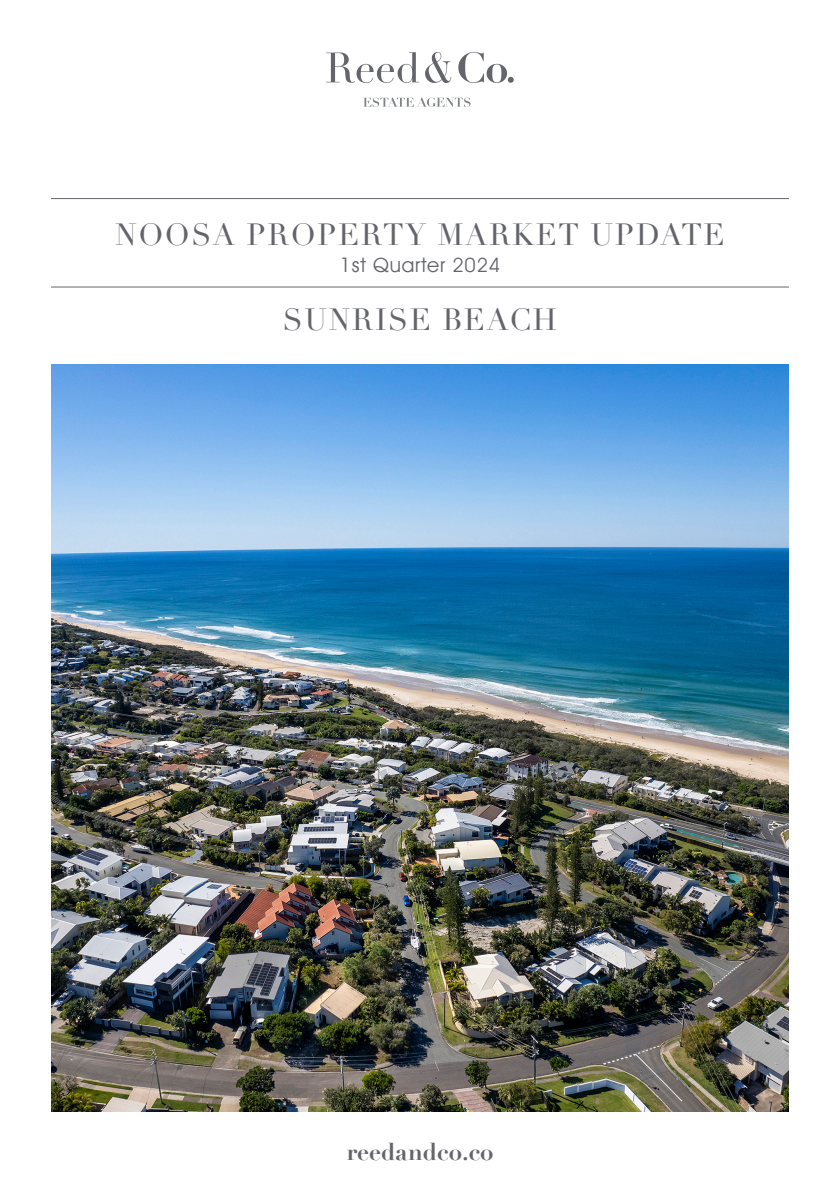
<style>
.page{position:relative;width:840px;height:1191px;background:#fff}
.page>*{position:absolute;margin:0;border:0;box-sizing:border-box;transform-origin:0 0}
.Title{font:30px "Didot";letter-spacing:.05em;color:#64656a}
.t1{font:700 24px "Didot";color:#64656a}
.t2{font:20px "Avant Garde IT Cby BT";letter-spacing:.04em;color:#64656a}
</style>
<div class="page">
<img style="left:51px;top:365px;width:737px;height:746px">
<svg style="left:326px;top:52px;width:93px;height:31px"></svg>
<svg style="left:425px;top:52px;width:26px;height:31px"></svg>
<svg style="left:458px;top:52px;width:55px;height:31px"></svg>
<svg style="left:363px;top:97px;width:107px;height:10px"></svg>
<hr style="left:51px;top:198px;width:737px;height:1px;background:#64656a">
<hr style="left:51px;top:287px;width:737px;height:1px;background:#64656a">
<p class="Title" style="left:115px;top:216px;width:610px">NOOSA PROPERTY MARKET UPDATE</p>
<p class="t2" style="left:339px;top:253px;width:162px">1st Quarter 2024</p>
<p class="Title" style="left:283px;top:302px;width:275px">SUNRISE BEACH</p>
<p class="t1" style="left:346px;top:1136px;width:149px">reedandco.co</p>
</div>
